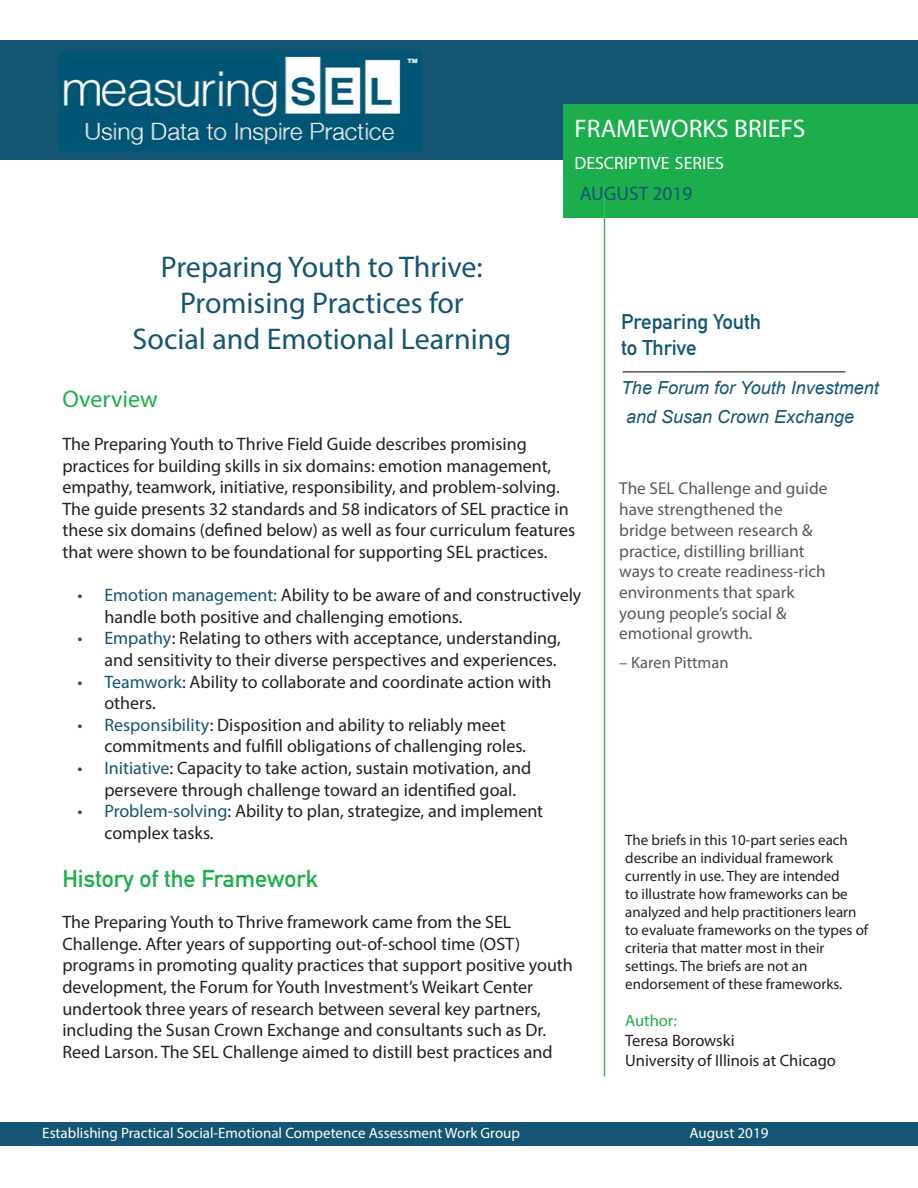
<style>
.page{position:relative;width:918px;height:1188px;background:#fff}
.page>*{position:absolute;margin:0;border:0;box-sizing:border-box;transform-origin:0 0}
.t1{font:30px "Myriad Pro";color:#145573}
.t2{font:25.5px "Myriad Pro";color:#fff}
.t3{font:700 24px "DIN Alternate";color:#1cae4c}
.t4{font:24px "Myriad Pro";color:#1cae4c}
.t5{font:700 21px "DIN Alternate";color:#145573}
.t6{font:19.5px "Myriad Pro";color:#145573}
.t7{font:18px/21.6px "Myriad Pro";color:#231f20}
.t8{font:italic 18px "Arial";color:#145573}
.t9{font:17.85px "Myriad Pro";color:#fff}
.t10{font:17.25px/20.7px "Myriad Pro";color:#57585a}
.t11{font:16.5px "Myriad Pro";color:#231f20}
.t12{font:16.5px "Myriad Pro";color:#57585a}
.t13{font:16.5px "Myriad Pro";color:#1cae4c}
.t14{font:15px/18px "Myriad Pro";color:#231f20}
.t15{font:15px "Myriad Pro";color:#fff}
.s1{color:#145573}
</style>
<div class="page">
<div style="left:0;top:1123px;width:918px;height:23px;background:#145573"></div>
<div style="left:0;top:40px;width:918px;height:120px;background:#145573"></div>
<img style="left:60px;top:51px;width:361px;height:100px">
<div style="left:563px;top:105px;width:355px;height:113px;background:#1cae4c"></div>
<hr style="left:604px;top:187px;width:1px;height:889px;background:#3cb660">
<hr style="left:623px;top:371px;width:223px;height:2px;background:#57585a">
<p class="t2" style="left:574px;top:112px;width:232px">FRAMEWORKS BRIEFS</p>
<p class="t9" style="left:574px;top:152px;width:151px">DESCRIPTIVE SERIES</p>
<p class="t6" style="left:580px;top:181px;width:114px">AUGUST 2019</p>
<p class="t1" style="left:161px;top:249px;width:323px">Preparing Youth to Thrive:</p>
<p class="t1" style="left:180px;top:285px;width:285px">Promising Practices for</p>
<p class="t1" style="left:133px;top:321px;width:380px">Social and Emotional Learning</p>
<p class="t4" style="left:62px;top:384px;width:97px">Overview</p>
<p class="t7" style="left:62px;top:433px;width:515px">The Preparing Youth to Thrive Field Guide describes promising practices for building skills in six domains: emotion management, empathy, teamwork, initiative, responsibility, and problem-solving.<br>The guide presents 32 standards and 58 indicators of SEL practice in these six domains (defined below) as well as four curriculum features that were shown to be foundational for supporting SEL practices.</p>
<p class="t7" style="left:104px;top:584px;width:479px;text-indent:-27px"><span class="s1">• Emotion management:</span> Ability to be aware of and constructively handle both positive and challenging emotions.</p>
<p class="t7" style="left:77px;top:627px;width:485px;text-align:right"><span class="s1">• Empathy</span>: Relating to others with acceptance, understanding, and sensitivity to their diverse perspectives and experiences.</p>
<p class="t7" style="left:104px;top:670px;width:449px;text-indent:-27px"><span class="s1">• Teamwork</span>: Ability to collaborate and coordinate action with others.</p>
<p class="t7" style="left:104px;top:714px;width:423px;text-indent:-27px"><span class="s1">• Responsibility</span>: Disposition and ability to reliably meet commitments and fulfill obligations of challenging roles.</p>
<p class="t7" style="left:104px;top:757px;width:428px;text-indent:-27px"><span class="s1">• Initiative</span>: Capacity to take action, sustain motivation, and persevere through challenge toward an identified goal.</p>
<p class="t7" style="left:104px;top:800px;width:440px;text-indent:-27px"><span class="s1">• Problem-solving</span>: Ability to plan, strategize, and implement complex tasks.</p>
<p class="t3" style="left:62px;top:860px;width:257px">History of the Framework</p>
<p class="t7" style="left:62px;top:911px;width:512px">The Preparing Youth to Thrive framework came from the SEL Challenge. After years of supporting out-of-school time (OST) programs in promoting quality practices that support positive youth development, the Forum for Youth Investment’s Weikart Center undertook three years of research between several key partners, including the Susan Crown Exchange and consultants such as Dr.<br>Reed Larson. The SEL Challenge aimed to distill best practices and</p>
<p class="t5" style="left:621px;top:306px;width:142px">Preparing Youth</p>
<p class="t5" style="left:621px;top:331px;width:77px">to Thrive</p>
<p class="t8" style="left:621px;top:376px;width:259px">The Forum for Youth Investment</p>
<p class="t8" style="left:626px;top:405px;width:230px">and Susan Crown Exchange</p>
<p class="t10" style="left:619px;top:478px;width:210px">The SEL Challenge and guide have strengthened the bridge between research &amp; practice, distilling brilliant ways to create readiness-rich environments that spark young people’s social &amp;</p>
<p class="t10" style="left:619px;top:623px;width:135px">emotional growth.</p>
<p class="t12" style="left:619px;top:652px;width:111px">– Karen Pittman</p>
<p class="t14" style="left:625px;top:830px;width:224px">The briefs in this 10-part series each describe an individual framework</p>
<p class="t14" style="left:625px;top:866px;width:216px">currently in use. They are intended</p>
<p class="t14" style="left:625px;top:884px;width:224px">to illustrate how frameworks can be</p>
<p class="t14" style="left:625px;top:902px;width:233px">analyzed and help practitioners learn</p>
<p class="t14" style="left:625px;top:920px;width:245px">to evaluate frameworks on the types of</p>
<p class="t14" style="left:625px;top:938px;width:201px">criteria that matter most in their</p>
<p class="t14" style="left:625px;top:956px;width:184px">settings. The briefs are not an</p>
<p class="t14" style="left:625px;top:974px;width:219px">endorsement of these frameworks.</p>
<p class="t13" style="left:625px;top:1011px;width:53px">Author:</p>
<p class="t11" style="left:625px;top:1031px;width:111px">Teresa Borowski</p>
<p class="t11" style="left:625px;top:1050px;width:212px">University of Illinois at Chicago</p>
<p class="t15" style="left:42px;top:1124px;width:479px">Establishing Practical Social-Emotional Competence Assessment Work Group</p>
<p class="t15" style="left:690px;top:1124px;width:80px">August 2019</p>
</div>
